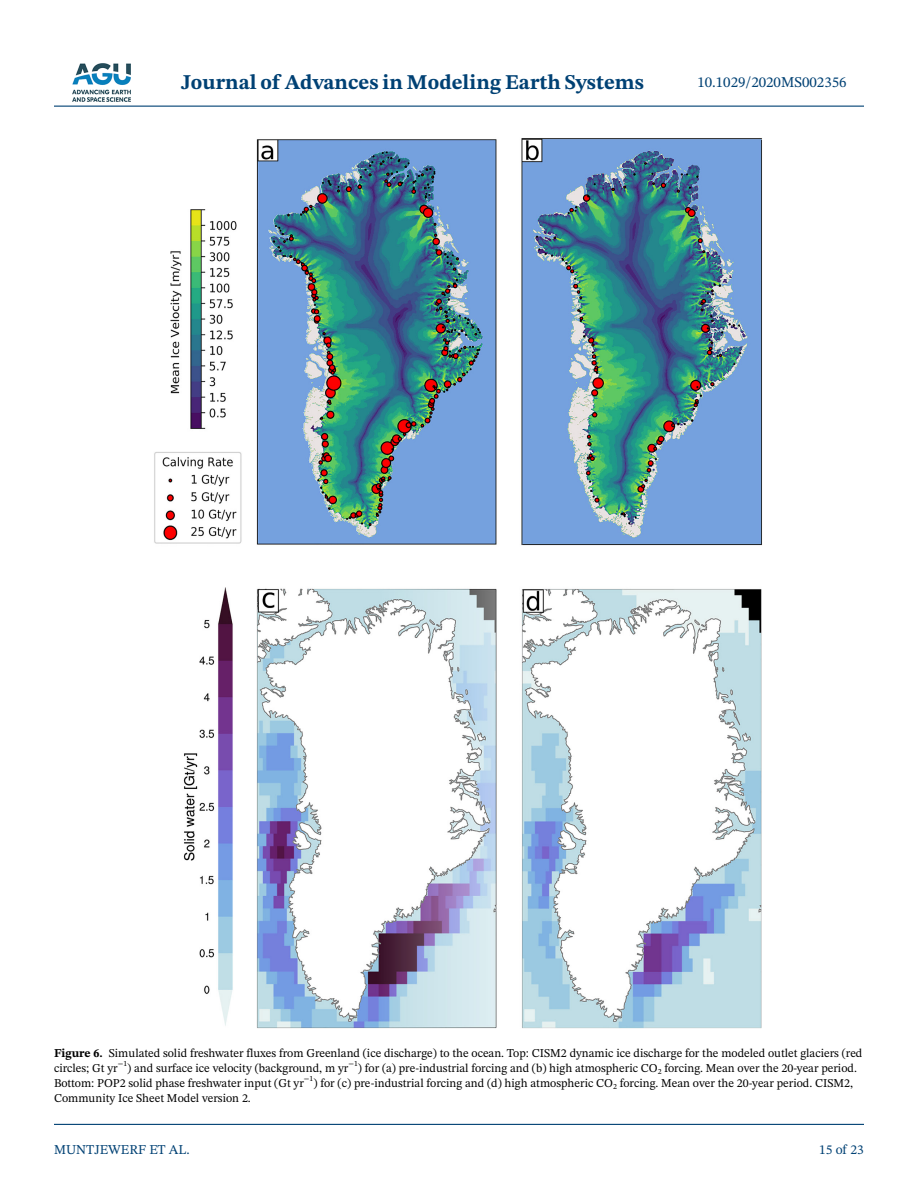
<style>
.page{position:relative;width:918px;height:1188px;background:#fff}
.page>*{position:absolute;margin:0;border:0;box-sizing:border-box;transform-origin:0 0}
.t1{font:700 21px "STIX Two Text";color:#004174}
.t2{font:15px "STIX Two Text";color:#004174}
.t3{font:13.5px "STIX Two Text";color:#004174}
.t4{font:12px/15px "STIX Two Text";color:#000}
.s1{font-weight:700}
</style>
<div class="page">
<hr style="left:54px;top:106px;width:810px;height:1px;background:#004174">
<hr style="left:54px;top:1124px;width:810px;height:1px;background:#004174">
<img style="left:72px;top:63px;width:59px;height:39px">
<img style="left:154px;top:138px;width:608px;height:890px">
<h1 class="t1" style="left:181px;top:67px;width:464px">Journal of Advances in Modeling Earth Systems</h1>
<p class="t2" style="left:697px;top:72px;width:151px">10.1029/2020MS002356</p>
<p class="t4" style="left:54px;top:1045px;width:810px"><span class="s1">Figure 6.</span> Simulated solid freshwater fluxes from Greenland (ice discharge) to the ocean. Top: CISM2 dynamic ice discharge for the modeled outlet glaciers (red circles; Gt yr<sup>−1</sup>) and surface ice velocity (background, m yr<sup>−1</sup>) for (a) pre-industrial forcing and (b) high atmospheric CO<sub>2</sub> forcing. Mean over the 20-year period.<br>Bottom: POP2 solid phase freshwater input (Gt yr<sup>−1</sup>) for (c) pre-industrial forcing and (d) high atmospheric CO<sub>2</sub> forcing. Mean over the 20-year period. CISM2, Community Ice Sheet Model version 2.</p>
<p class="t3" style="left:54px;top:1140px;width:137px">MUNTJEWERF ET AL.</p>
<p class="t3" style="left:819px;top:1140px;width:46px">15 of 23</p>
</div>
